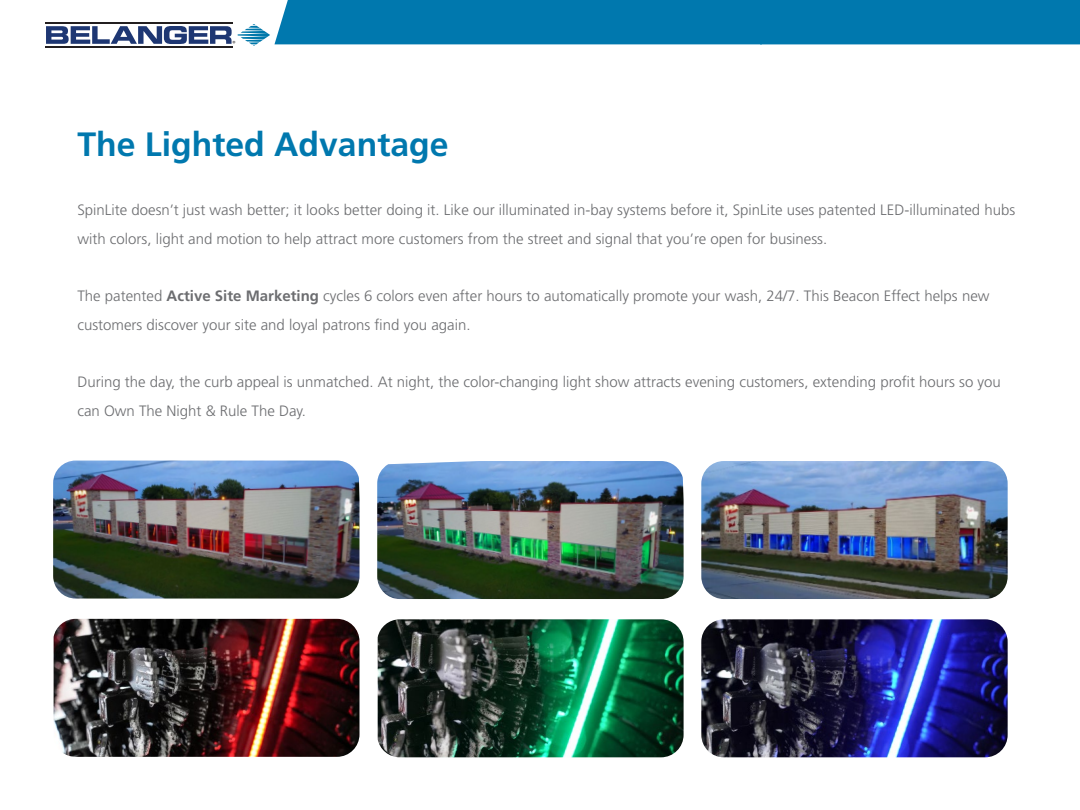
<style>
.page{position:relative;width:1080px;height:810px;background:#fff}
.page>*{position:absolute;margin:0;border:0;box-sizing:border-box;transform-origin:0 0}
.CoverTitle{font:700 33.75px "Frutiger LT Std";color:#0078ae}
.Small_Heading_black{font:300 15px/28.8px "Frutiger LT Std";color:#6c6d70}
.Small_Heading_black-2{font:7.5px "Myriad Pro";color:#231f20}
.s1{font-weight:700}
</style>
<div class="page">
<img style="left:54px;top:619px;width:306px;height:138px">
<img style="left:378px;top:619px;width:306px;height:138px">
<img style="left:701px;top:619px;width:307px;height:138px">
<img style="left:53px;top:461px;width:307px;height:138px">
<img style="left:377px;top:461px;width:307px;height:138px">
<img style="left:701px;top:461px;width:307px;height:138px">
<hr style="left:45px;top:22px;width:187px;height:1px;background:#231f20">
<hr style="left:45px;top:47px;width:187px;height:1px;background:#231f20">
<div style="left:760px;top:0;width:320px;height:44px;background:#0078ae"></div>
<svg style="left:46px;top:0;width:716px;height:46px"></svg>
<p class="Small_Heading_black-2" style="left:232px;top:38px;width:5px">®</p>
<p class="CoverTitle" style="left:77px;top:124px;width:373px">The Lighted Advantage</p>
<p class="Small_Heading_black" style="left:77px;top:196px;width:939px">SpinLite doesn’t just wash better; it looks better doing it. Like our illuminated in-bay systems before it, SpinLite uses patented LED-illuminated hubs with colors, light and motion to help attract more customers from the street and signal that you’re open for business.</p>
<p class="Small_Heading_black" style="left:77px;top:282px;width:914px">The patented <span class="s1">Active Site Marketing</span> cycles 6 colors even after hours to automatically promote your wash, 24/7. This Beacon Effect helps new customers discover your site and loyal patrons find you again.</p>
<p class="Small_Heading_black" style="left:77px;top:368px;width:925px">During the day, the curb appeal is unmatched. At night, the color-changing light show attracts evening customers, extending profit hours so you can Own The Night &amp; Rule The Day.</p>
</div>
